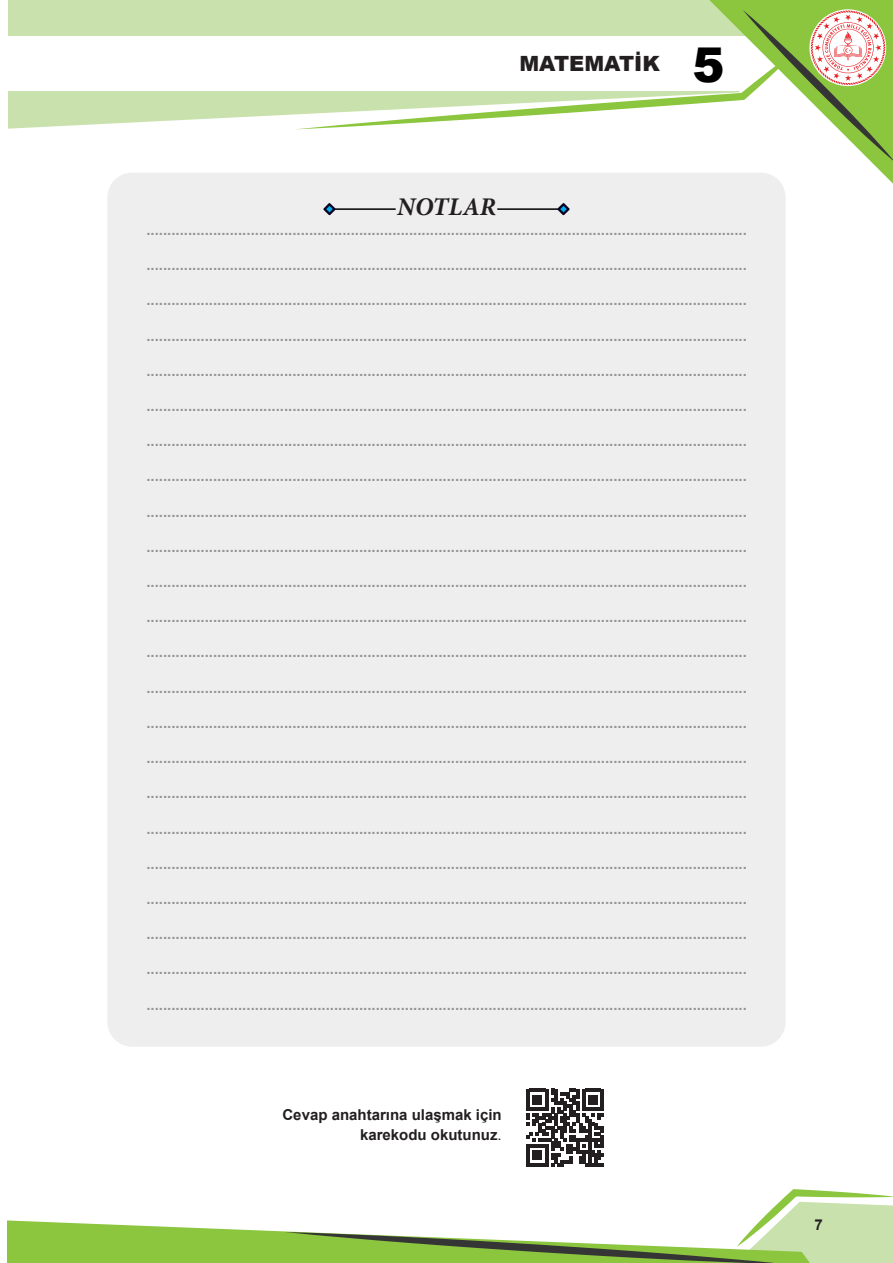
<style>
.page{position:relative;width:893px;height:1263px;background:#fff}
.page>*{position:absolute;margin:0;border:0;box-sizing:border-box;transform-origin:0 0}
.t1{font:900 48px "Arial";color:#000}
.t2{font:italic 700 25.5px "Minion Pro";color:#231f20}
.t3{font:900 21px "Arial";color:#231f20}
.t4{font:700 15px "Arial";color:#919492}
.t5{font:700 15px/19.5px "Arial";color:#231f20;text-align:right}
.s1{font-weight:400}
</style>
<div class="page">
<svg style="left:8px;top:0;width:286px;height:129px;background:#cee4b5"></svg>
<div style="left:8px;top:36px;width:797px;height:55px;background:#fff"></div>
<svg style="left:8px;top:1189px;width:885px;height:74px"></svg>
<svg style="left:294px;top:0;width:599px;height:184px"></svg>
<div style="left:107px;top:173px;width:679px;height:874px;background:#edeeed;border-radius:25px"></div>
<hr style="left:497px;top:208px;width:61px;height:2px;background:#000001">
<svg style="left:558px;top:203px;width:12px;height:12px"></svg>
<hr style="left:334px;top:208px;width:62px;height:2px;background:#000001">
<svg style="left:323px;top:203px;width:12px;height:12px"></svg>
<svg style="left:527px;top:1089px;width:77px;height:77px"></svg>
<h3 class="t3" style="left:519px;top:48px;width:142px">MATEMATİK</h3>
<h1 class="t1" style="left:692px;top:37px;width:34px">5</h1>
<h2 class="t2" style="left:397px;top:191px;width:101px">NOTLAR</h2>
<p class="t4" style="left:146px;top:221px;width:602px">................................................................................................................................................</p>
<p class="t4" style="left:146px;top:256px;width:602px">................................................................................................................................................</p>
<p class="t4" style="left:146px;top:291px;width:602px">................................................................................................................................................</p>
<p class="t4" style="left:146px;top:327px;width:602px">................................................................................................................................................</p>
<p class="t4" style="left:146px;top:362px;width:602px">................................................................................................................................................</p>
<p class="t4" style="left:146px;top:397px;width:602px">................................................................................................................................................</p>
<p class="t4" style="left:146px;top:432px;width:602px">................................................................................................................................................</p>
<p class="t4" style="left:146px;top:467px;width:602px">................................................................................................................................................</p>
<p class="t4" style="left:146px;top:503px;width:602px">................................................................................................................................................</p>
<p class="t4" style="left:146px;top:538px;width:602px">................................................................................................................................................</p>
<p class="t4" style="left:146px;top:573px;width:602px">................................................................................................................................................</p>
<p class="t4" style="left:146px;top:608px;width:602px">................................................................................................................................................</p>
<p class="t4" style="left:146px;top:643px;width:602px">................................................................................................................................................</p>
<p class="t4" style="left:146px;top:679px;width:602px">................................................................................................................................................</p>
<p class="t4" style="left:146px;top:714px;width:602px">................................................................................................................................................</p>
<p class="t4" style="left:146px;top:749px;width:602px">................................................................................................................................................</p>
<p class="t4" style="left:146px;top:784px;width:602px">................................................................................................................................................</p>
<p class="t4" style="left:146px;top:819px;width:602px">................................................................................................................................................</p>
<p class="t4" style="left:146px;top:855px;width:602px">................................................................................................................................................</p>
<p class="t4" style="left:146px;top:890px;width:602px">................................................................................................................................................</p>
<p class="t4" style="left:146px;top:925px;width:602px">................................................................................................................................................</p>
<p class="t4" style="left:146px;top:960px;width:602px">................................................................................................................................................</p>
<p class="t4" style="left:146px;top:996px;width:602px">................................................................................................................................................</p>
<p class="t5" style="left:282px;top:1106px;width:221px">Cevap anahtarına ulaşmak için karekodu okutunuz<span class="s1">.</span></p>
<p class="t5" style="left:814px;top:1216px;width:10px">7</p>
</div>
